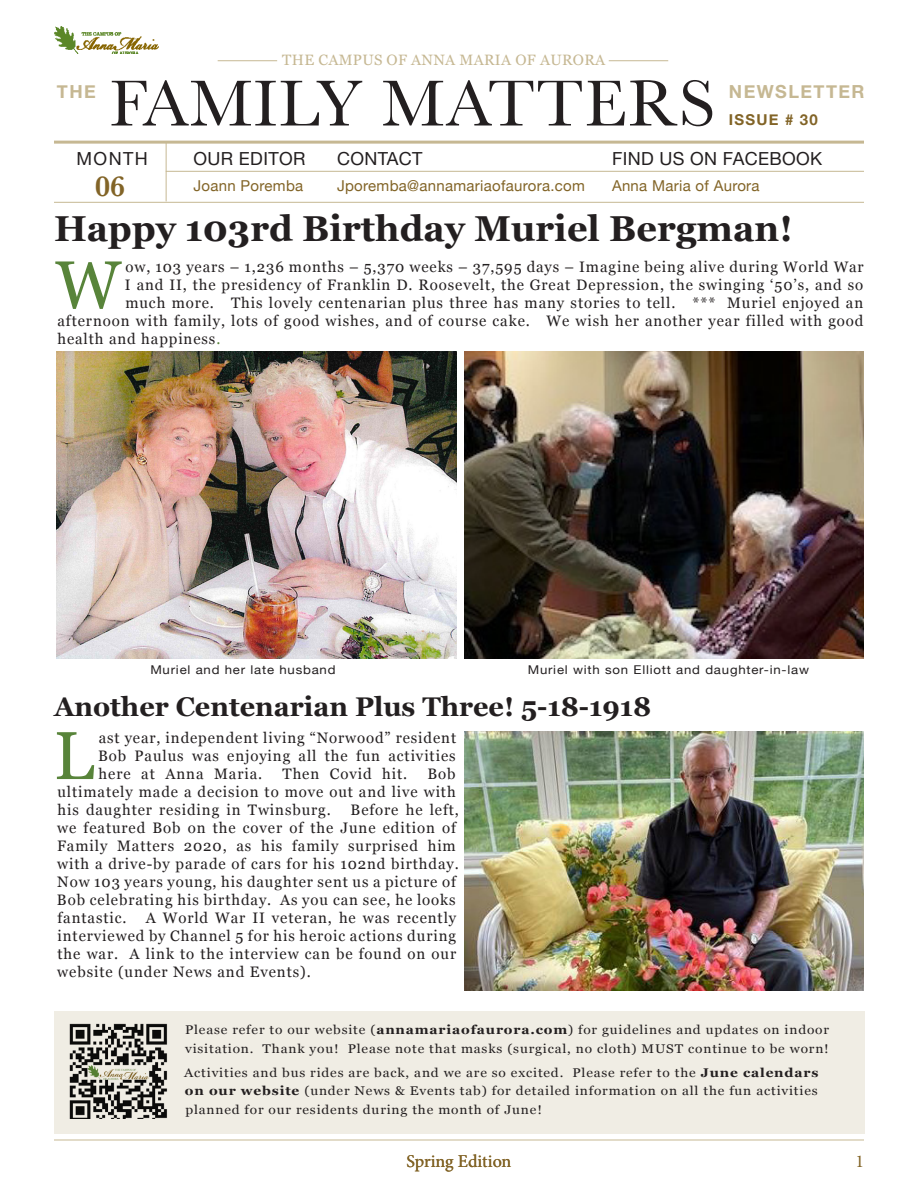
<style>
.page{position:relative;width:918px;height:1188px;background:#fff}
.page>*{position:absolute;margin:0;border:0;box-sizing:border-box;transform-origin:0 0}
.Paragraph_Style_1{font:67.65px "Georgia";color:#58843a}
.t1{font:67.5px "Baskerville";letter-spacing:.02em;color:#231f20}
.t2{font:700 36px "Georgia";color:#231f20}
.t3{font:600 30px "Baskerville";color:#826427}
.t4{font:700 27px "Georgia";color:#231f20}
.t5{font:18px "Helvetica Neue";letter-spacing:.02em;color:#231f20}
.t6{font:18px "Minion Pro";color:#826427}
.t7{font:700 18px "Helvetica Neue";letter-spacing:.08em;color:#c6b893}
.Paragraph_Style_1-2{font:15.15px/18px "Georgia";letter-spacing:.06em;color:#231f20;text-align:justify}
.t8{font:15px "Helvetica Neue";letter-spacing:.02em;color:#826427}
.t9{font:15px "Georgia";letter-spacing:.02em;color:#c6b893}
.t10{font:700 15px "Helvetica Neue";letter-spacing:.08em;color:#826427}
.Copy_w_o_Drop_Cap{font:12.6px/18.6px "Georgia";letter-spacing:.06em;color:#231f20;scale:1.09 1}
.Copy_w_o_Drop_Cap-2{font:12.15px "Helvetica Neue";letter-spacing:.06em;color:#231f20;scale:1.09 1}
.s1{color:#58843a}
.s2{font-weight:700}
</style>
<div class="page">
<hr style="left:54px;top:1140px;width:810px;height:1px;background:#c6b893">
<div style="left:54px;top:1011px;width:811px;height:123px;background:#f0ede4"></div>
<hr style="left:54px;top:141px;width:810px;height:3px;background:#c6b893">
<hr style="left:609px;top:60px;width:59px;height:1px;background:#c6b893">
<hr style="left:218px;top:60px;width:59px;height:1px;background:#c6b893">
<hr style="left:166px;top:142px;width:1px;height:59px;background:#c6b893">
<img style="left:54px;top:27px;width:104px;height:27px">
<hr style="left:166px;top:171px;width:698px;height:1px;background:#c6b893">
<hr style="left:54px;top:202px;width:810px;height:1px;background:#c6b893">
<img style="left:57px;top:351px;width:399px;height:308px">
<img style="left:465px;top:351px;width:399px;height:308px">
<img style="left:465px;top:732px;width:399px;height:258px">
<img style="left:69px;top:1023px;width:98px;height:96px">
<p class="t7" style="left:57px;top:77px;width:40px">THE</p>
<p class="t9" style="left:282px;top:49px;width:324px">THE CAMPUS OF ANNA MARIA OF AURORA</p>
<p class="t1" style="left:110px;top:61px;width:607px">FAMILY MATTERS</p>
<p class="t7" style="left:729px;top:77px;width:137px">NEWSLETTER</p>
<p class="t10" style="left:729px;top:108px;width:90px">ISSUE # 30</p>
<p class="t5" style="left:77px;top:146px;width:73px">MONTH</p>
<p class="t3" style="left:95px;top:165px;width:31px">06</p>
<p class="t5" style="left:194px;top:146px;width:113px">OUR EDITOR</p>
<p class="t5" style="left:337px;top:146px;width:87px">CONTACT</p>
<p class="t5" style="left:612px;top:146px;width:212px">FIND US ON FACEBOOK</p>
<p class="t8" style="left:194px;top:175px;width:111px">Joann Poremba</p>
<p class="t8" style="left:337px;top:175px;width:249px">Jporemba@annamariaofaurora.com</p>
<p class="t8" style="left:612px;top:175px;width:149px">Anna Maria of Aurora</p>
<p class="t2" style="left:54px;top:201px;width:740px">Happy 103rd Birthday Muriel Bergman!</p>
<p class="Paragraph_Style_1" style="left:55px;top:236px;width:67px">W</p>
<p class="Paragraph_Style_1-2" style="left:125px;top:257px;width:740px">ow, 103 years – 1,236 months – 5,370 weeks – 37,595 days – Imagine being alive during World War</p>
<p class="Paragraph_Style_1-2" style="left:125px;top:275px;width:740px">I and II, the presidency of Franklin D. Roosevelt, the Great Depression, the swinging ‘50’s, and so</p>
<p class="Paragraph_Style_1-2" style="left:125px;top:293px;width:739px">much more. This lovely centenarian plus three has many stories to tell. *** Muriel enjoyed an</p>
<p class="Paragraph_Style_1-2" style="left:58px;top:311px;width:807px">afternoon with family, lots of good wishes, and of course cake. We wish her another year filled with good</p>
<p class="Paragraph_Style_1-2" style="left:57px;top:329px;width:164px">health and happiness<span class="s1">.</span></p>
<p class="Copy_w_o_Drop_Cap-2" style="left:150px;top:661px;width:171px">Muriel and her late husband</p>
<p class="Copy_w_o_Drop_Cap-2" style="left:528px;top:661px;width:260px">Muriel with son Elliott and daughter-in-law</p>
<p class="t4" style="left:54px;top:686px;width:599px">Another Centenarian Plus Three! 5-18-1918</p>
<p class="Paragraph_Style_1" style="left:54px;top:706px;width:42px">L</p>
<p class="Paragraph_Style_1-2" style="left:98px;top:728px;width:359px">ast year, independent living “Norwood” resident Bob Paulus was enjoying all the fun activities here at Anna Maria.</p>
<p class="Paragraph_Style_1-2" style="left:57px;top:764px;width:400px;text-indent:370px">Bob ultimately made a decision to move out and live with his daughter residing in Twinsburg.</p>
<p class="Paragraph_Style_1-2" style="left:283px;top:764px;width:126px">Then Covid hit.</p>
<p class="Paragraph_Style_1-2" style="left:57px;top:800px;width:404px;text-align:left;text-indent:294px">Before he left, we featured Bob on the cover of the June edition of Family Matters 2020, as his family surprised him with a drive-by parade of cars for his 102nd birthday.<br>Now 103 years young, his daughter sent us a picture of Bob celebrating his birthday. As you can see, he looks fantastic.</p>
<p class="Paragraph_Style_1-2" style="left:57px;top:908px;width:400px;text-indent:88px">A World War II veteran, he was recently interviewed by Channel 5 for his heroic actions during the war. A link to the interview can be found on our website (under News and Events).</p>
<p class="Copy_w_o_Drop_Cap" style="left:185px;top:1020px;width:592px">Please refer to our website (<span class="s2">annamariaofaurora.com</span>) for guidelines and updates on indoor visitation. Thank you! Please note that masks (surgical, no cloth) MUST continue to be worn!</p>
<p class="Copy_w_o_Drop_Cap" style="left:184px;top:1062px;width:583px;text-align:justify">Activities and bus rides are back, and we are so excited. Please refer to the <span class="s2">June calendars on our website</span> (under News &amp; Events tab) for detailed information on all the fun activities planned for our residents during the month of June!</p>
<p class="t6" style="left:407px;top:1149px;width:106px">Spring Edition</p>
<p class="t6" style="left:855px;top:1149px;width:10px">1</p>
</div>
